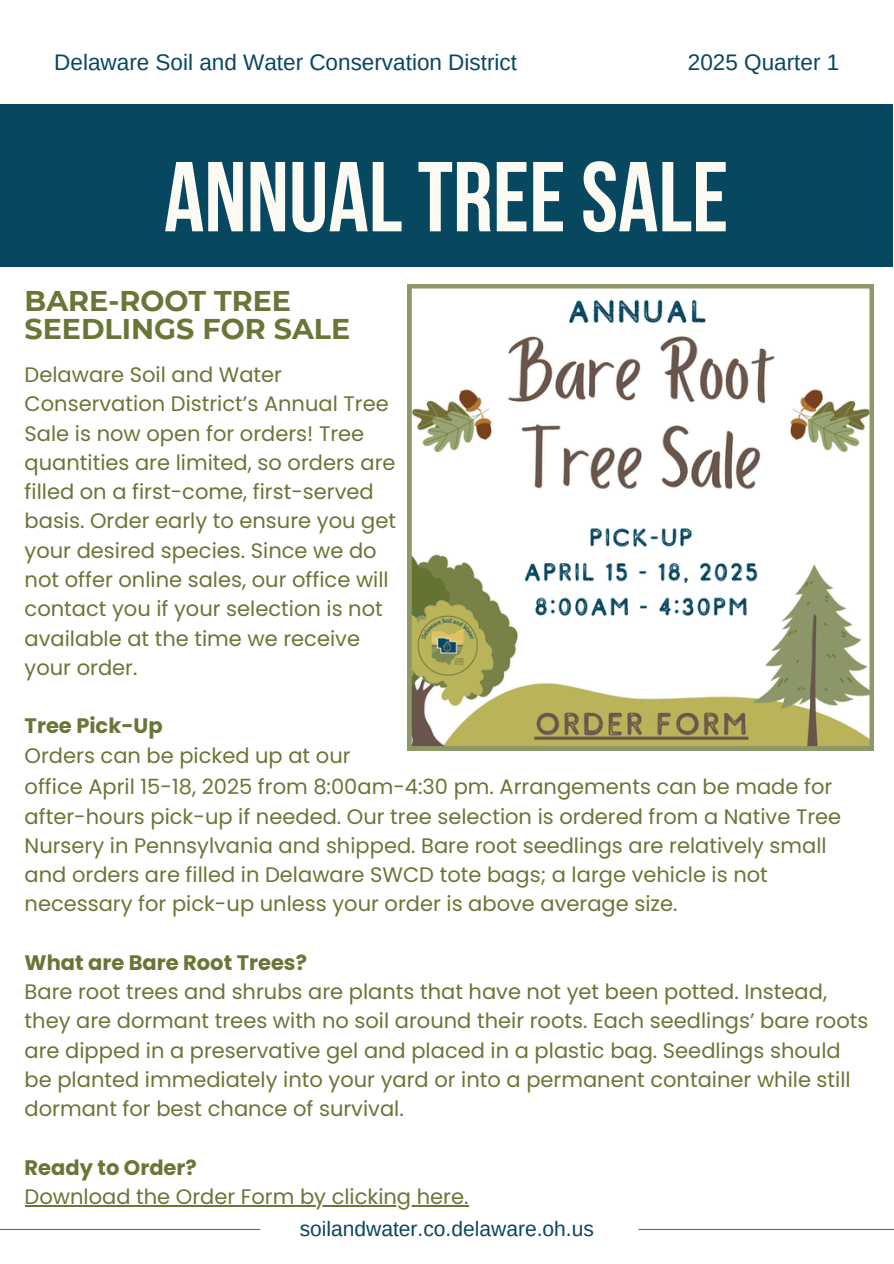
<style>
.page{position:relative;width:894px;height:1264px;background:#fff}
.page>*{position:absolute;margin:0;border:0;box-sizing:border-box;transform-origin:0 0}
.t1{font:700 99px "Bebas Neue";color:#fbfaf3}
.t2{font:700 28.5px/28.2px "Montserrat";color:#687636}
.t3{font:22.5px "Arimo";color:#084760}
.t4{font:21px/29.2px "Poppins";color:#687636}
.t5{font:700 21px "Poppins";color:#687636}
.t6{font:21px "Arimo";color:#084760}
</style>
<div class="page">
<hr style="left:0;top:1228px;width:260px;height:1px;background:#687636">
<hr style="left:638px;top:1228px;width:255px;height:1px;background:#687636">
<div style="left:0;top:104px;width:892px;height:162px;background:#084760"></div>
<svg style="left:407px;top:284px;width:466px;height:466px"></svg>
<hr style="left:25px;top:1205px;width:443px;height:1px;background:#687636">
<p class="t3" style="left:54px;top:49px;width:464px">Delaware Soil and Water Conservation District</p>
<p class="t3" style="left:687px;top:49px;width:153px">2025 Quarter 1</p>
<h2 class="t1" style="left:164px;top:157px;width:566px">ANNUAL TREE SALE</h2>
<p class="t2" style="left:25px;top:286px;width:327px">BARE-ROOT TREE<br>SEEDLINGS FOR SALE</p>
<p class="t4" style="left:25px;top:360px;width:373px">Delaware Soil and Water<br>Conservation District’s Annual Tree<br>Sale is now open for orders! Tree quantities are limited, so orders are filled on a first-come, first-served basis. Order early to ensure you get your desired species. Since we do not offer online sales, our office will contact you if your selection is not available at the time we receive your order.</p>
<p class="t5" style="left:25px;top:711px;width:139px">Tree Pick-Up</p>
<p class="t4" style="left:25px;top:740px;width:327px">Orders can be picked up at our</p>
<p class="t4" style="left:25px;top:772px;width:818px">office April 15-18, 2025 from 8:00am-4:30 pm. Arrangements can be made for after-hours pick-up if needed. Our tree selection is ordered from a Native Tree Nursery in Pennsylvania and shipped. Bare root seedlings are relatively small and orders are filled in Delaware SWCD tote bags; a large vehicle is not necessary for pick-up unless your order is above average size.</p>
<p class="t5" style="left:25px;top:947px;width:284px">What are Bare Root Trees?</p>
<p class="t4" style="left:25px;top:977px;width:845px">Bare root trees and shrubs are plants that have not yet been potted. Instead, they are dormant trees with no soil around their roots. Each seedlings’ bare roots are dipped in a preservative gel and placed in a plastic bag. Seedlings should be planted immediately into your yard or into a permanent container while still dormant for best chance of survival.</p>
<p class="t5" style="left:25px;top:1152px;width:174px">Ready to Order?</p>
<p class="t4" style="left:25px;top:1181px;width:445px">Download the Order Form by clicking here.</p>
<h1 class="t6" style="left:299px;top:1216px;width:296px">soilandwater.co.delaware.oh.us</h1>
</div>
